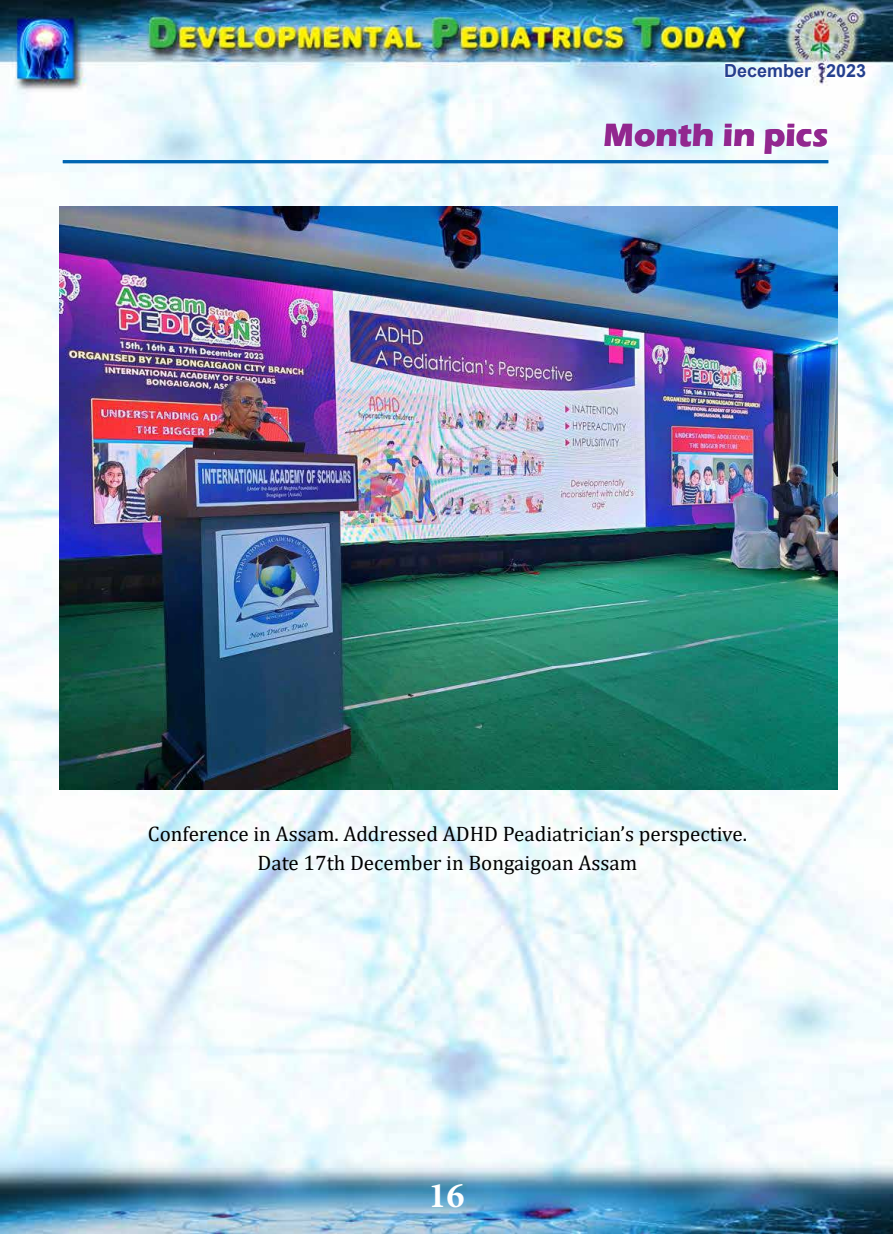
<style>
.page{position:relative;width:893px;height:1234px;background:#fff}
.page>*{position:absolute;margin:0;border:0;box-sizing:border-box;transform-origin:0 0}
.t1{font:700 36px "Minion Pro";color:#fff}
.t2{font:700 33px "Eras ITC";color:#92278f}
.t3{font:21px/28.5px "Cambria";color:#000;text-align:center}
.t4{font:700 18px "Arial";color:#25408f}
</style>
<div class="page">
<img style="left:0;top:0;width:893px;height:1233px">
<svg style="left:724px;top:62px;width:89px;height:17px"></svg>
<svg style="left:825px;top:62px;width:42px;height:17px"></svg>
<hr style="left:63px;top:160px;width:765px;height:3px;background:#0065b2">
<img style="left:59px;top:206px;width:778px;height:583px">
<p class="t4" style="left:724px;top:58px;width:144px">December 2023</p>
<h2 class="t2" style="left:604px;top:116px;width:226px">month in pics</h2>
<p class="t3" style="left:148px;top:819px;width:600px">Conference in Assam. Addressed ADHD Peadiatrician’s perspective.<br>Date 17th December in Bongaigoan Assam</p>
<h1 class="t1" style="left:428px;top:1169px;width:37px">16</h1>
</div>
